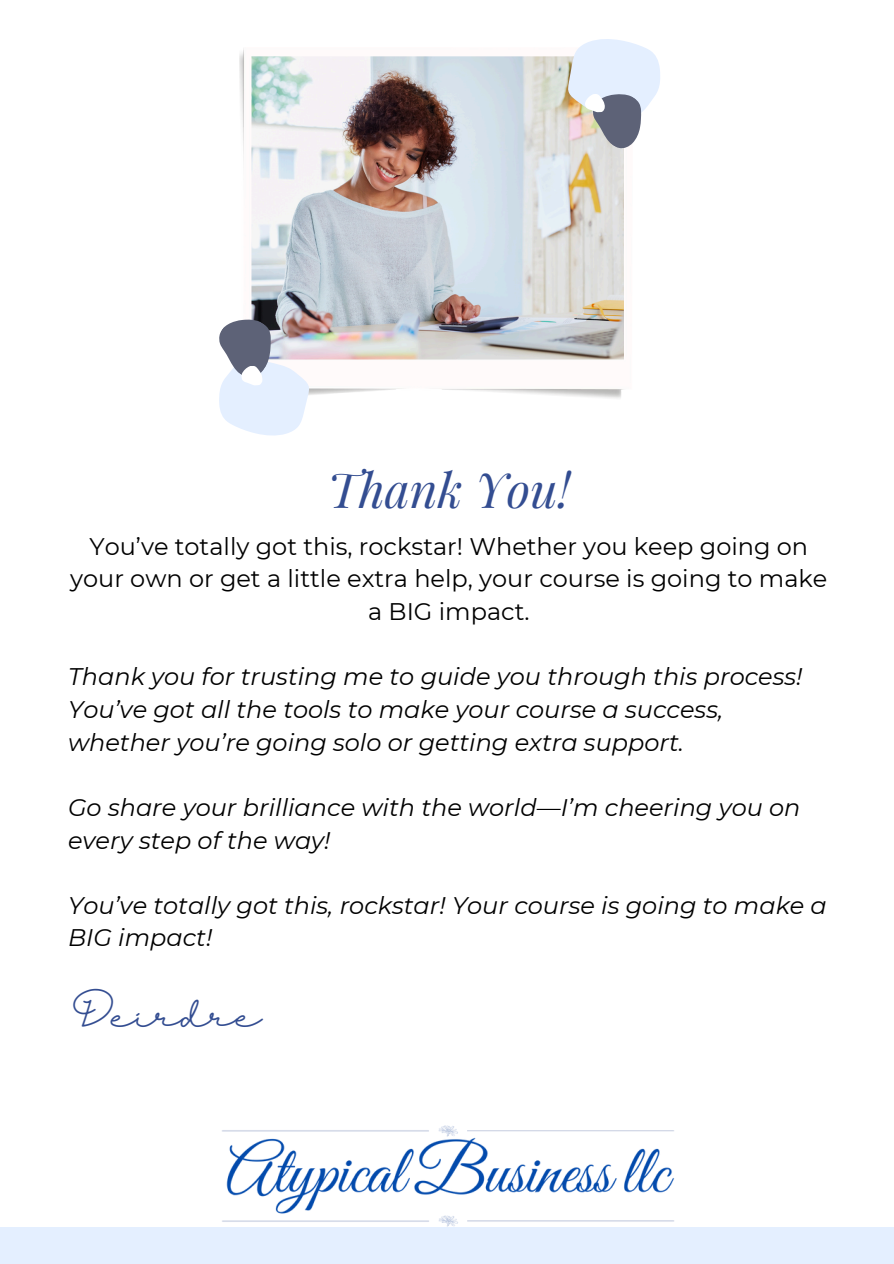
<style>
.page{position:relative;width:894px;height:1264px;background:#fff}
.page>*{position:absolute;margin:0;border:0;box-sizing:border-box;transform-origin:0 0}
.t1{font:italic 48px "Playfair Display";color:#334d91}
.t2{font:31.5px "Halimun";color:#334d91}
.t3{font:italic 24px/32.7px "Montserrat";color:#000}
.t4{font:24px/32.7px "Montserrat";color:#000;text-align:center}
</style>
<div class="page">
<div style="left:0;top:1227px;width:893px;height:36px;background:#e4efff"></div>
<img style="left:240px;top:48px;width:384px;height:351px">
<svg style="left:565px;top:39px;width:95px;height:115px"></svg>
<svg style="left:219px;top:306px;width:94px;height:130px"></svg>
<img style="left:222px;top:1125px;width:453px;height:101px">
<p class="t1" style="left:327px;top:455px;width:244px">Thank You!</p>
<p class="t4" style="left:70px;top:530px;width:758px">You’ve totally got this, rockstar! Whether you keep going on your own or get a little extra help, your course is going to make a BIG impact.</p>
<p class="t3" style="left:68px;top:660px;width:735px">Thank you for trusting me to guide you through this process!<br>You’ve got all the tools to make your course a success, whether you’re going solo or getting extra support.</p>
<p class="t3" style="left:68px;top:791px;width:733px">Go share your brilliance with the world—I’m cheering you on every step of the way!</p>
<p class="t3" style="left:68px;top:888px;width:760px">You’ve totally got this, rockstar! Your course is going to make a<br>BIG impact!</p>
<p class="t2" style="left:73px;top:997px;width:190px">Deirdre</p>
</div>
